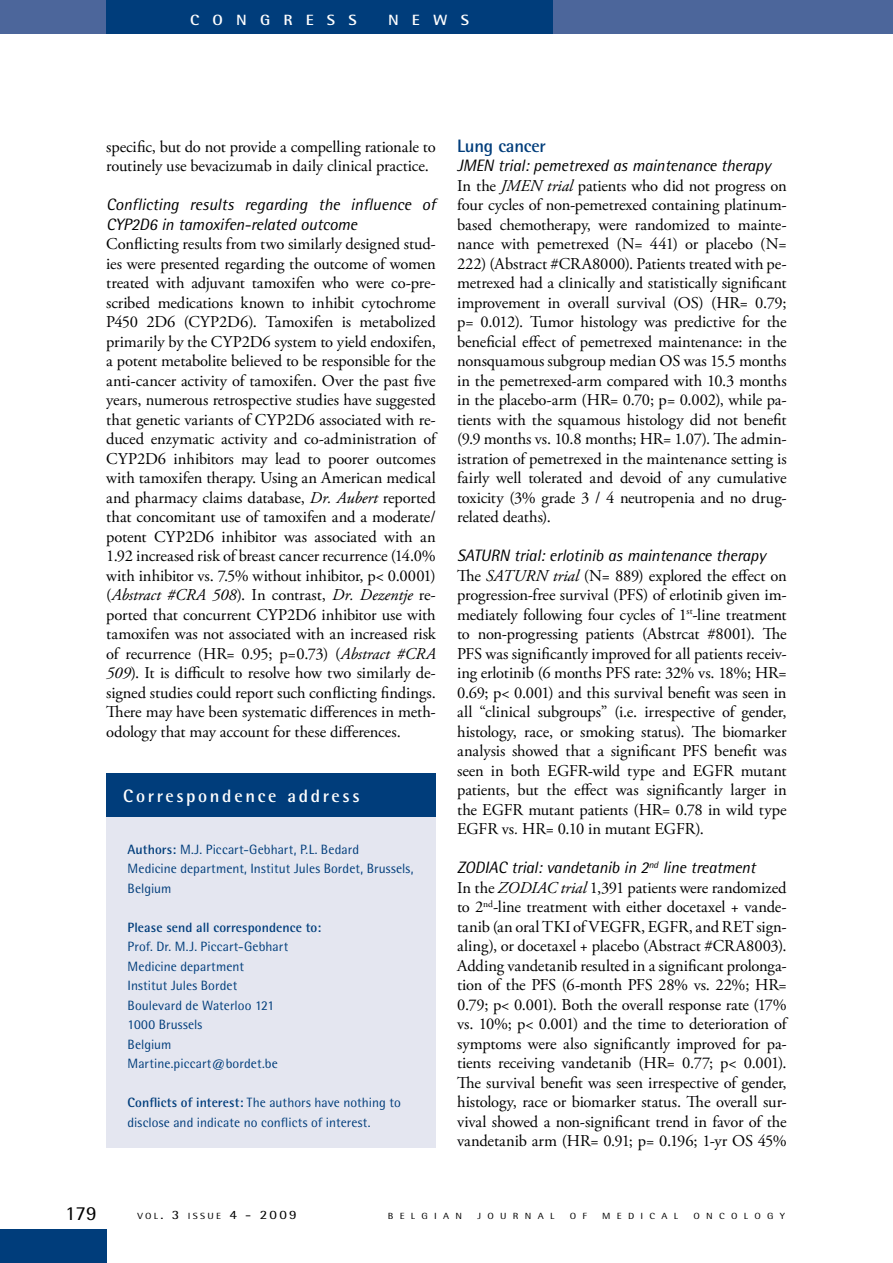
<style>
.page{position:relative;width:893px;height:1263px;background:#fff}
.page>*{position:absolute;margin:0;border:0;box-sizing:border-box;transform-origin:0 0}
.t1{font:19.95px "Rotis Semi Sans";color:#000;scale:1.05 1}
.t2{font:700 18px "Rotis Semi Sans";letter-spacing:.15em;color:#fff}
.t3{font:700 18px "Rotis Semi Sans";letter-spacing:-.01em;color:#003d7b}
.t4{font:16.5px/19.5px "Adobe Garamond Pro";letter-spacing:-.005em;color:#000;text-align:justify}
.t5{font:italic 16.5px/19.5px "Rotis Semi Sans";letter-spacing:-.01em;color:#000}
.t6{font:700 14.85px "Rotis Semi Sans";letter-spacing:.8em;color:#fff;scale:1.11 1}
.t7{font:13.5px/19.5px "Rotis Semi Sans";letter-spacing:.005em;color:#003d7b}
.t8{font:700 13.5px "Rotis Semi Sans";letter-spacing:.005em;color:#003d7b}
.t9{font:8.85px "Rotis Semi Sans";letter-spacing:.6em;color:#000;scale:1.18 1}
.t10{font:8.85px "Rotis Semi Sans";letter-spacing:.215em;color:#000;scale:1.18 1}
.s1{font-style:italic}
.s2{font-weight:700}
.s3{font-size:12.75px}
</style>
<div class="page">
<div style="left:0;top:0;width:893px;height:34px;background:#4c669b"></div>
<div style="left:0;top:1229px;width:106px;height:34px;background:#003d7b"></div>
<div style="left:106px;top:0;width:447px;height:34px;background:#003d7b"></div>
<div style="left:106px;top:782px;width:330px;height:366px;background:#e4e6f0"></div>
<div style="left:106px;top:773px;width:330px;height:43px;background:#003d7b"></div>
<p class="t6" style="left:190px;top:10px;width:16px">co</p>
<p class="t6" style="left:236px;top:10px;width:96px">ngress</p>
<p class="t6" style="left:388px;top:10px;width:73px">news</p>
<p class="t4" style="left:106px;top:137px;width:331px">specific, but do not provide a compelling rationale to routinely use bevacizumab in daily clinical practice.</p>
<p class="t5" style="left:106px;top:194px;width:331px">Conflicting results regarding the influence of<br>CYP2D6 in tamoxifen-related outcome</p>
<p class="t4" style="left:106px;top:235px;width:331px">Conflicting results from two similarly designed stud&shy;ies were presented regarding the outcome of women treated with adjuvant tamoxifen who were co-pre&shy;scribed medications known to inhibit cytochrome P450 2D6 (CYP2D6). Tamoxifen is metabolized primarily by the CYP2D6 system to yield endoxifen, a potent metabolite believed to be responsible for the anti-cancer activity of tamoxifen. Over the past five years, numerous retrospective studies have suggested that genetic variants of CYP2D6 associated with re&shy;duced enzymatic activity and co-administration of CYP2D6 inhibitors may lead to poorer outcomes with tamoxifen therapy. Using an American medical and pharmacy claims database, <span class="s1">Dr. Aubert</span> reported that concomitant use of tamoxifen and a moderate/ potent CYP2D6 inhibitor was associated with an 1.92 increased risk of breast cancer recurrence (14.0% with inhibitor vs. 7.5% without inhibitor, p&lt; 0.0001) (<span class="s1">Abstract #CRA 508</span>). In contrast, <span class="s1">Dr. Dezentje</span> re&shy;ported that concurrent CYP2D6 inhibitor use with tamoxifen was not associated with an increased risk of recurrence (HR= 0.95; p=0.73) (<span class="s1">Abstract #CRA 509</span>). It is difficult to resolve how two similarly de&shy;signed studies could report such conflicting findings.<br>There may have been systematic differences in meth&shy;odology that may account for these differences.</p>
<p class="t2" style="left:123px;top:784px;width:238px">Correspondence address</p>
<p class="t7" style="left:128px;top:839px;width:287px"><span class="s2">Authors:</span> M.J. Piccart-Gebhart, P.L. Bedard<br>Medicine department, Institut Jules Bordet, Brussels,<br>Belgium</p>
<p class="t8" style="left:128px;top:919px;width:195px">Please send all correspondence to:</p>
<p class="t7" style="left:128px;top:937px;width:162px">Prof. Dr. M.J. Piccart-Gebhart<br>Medicine department<br>Institut Jules Bordet<br>Boulevard de Waterloo 121<br>1000 Brussels<br>Belgium<br>Martine.piccart@bordet.be</p>
<p class="t7" style="left:128px;top:1093px;width:275px"><span class="s2">Conflicts of interest:</span> The authors have nothing to disclose and indicate no conflicts of interest.</p>
<p class="t3" style="left:457px;top:134px;width:90px">Lung cancer</p>
<p class="t5" style="left:457px;top:155px;width:315px">JMEN trial: pemetrexed as maintenance therapy</p>
<p class="t4" style="left:457px;top:176px;width:331px">In the <span class="s1">JMEN trial</span> patients who did not progress on four cycles of non-pemetrexed containing platinum&shy;based chemotherapy, were randomized to mainte&shy;nance with pemetrexed (N= 441) or placebo (N= 222) (Abstract #CRA8000). Patients treated with pe&shy;metrexed had a clinically and statistically significant improvement in overall survival (OS) (HR= 0.79; p= 0.012). Tumor histology was predictive for the beneficial effect of pemetrexed maintenance: in the nonsquamous subgroup median OS was 15.5 months in the pemetrexed-arm compared with 10.3 months in the placebo-arm (HR= 0.70; p= 0.002), while pa&shy;tients with the squamous histology did not benefit (9.9 months vs. 10.8 months; HR= 1.07). The admin&shy;istration of pemetrexed in the maintenance setting is fairly well tolerated and devoid of any cumulative toxicity (3% grade 3 / 4 neutropenia and no drug&shy;related deaths).</p>
<p class="t5" style="left:457px;top:545px;width:310px">SATURN trial: erlotinib as maintenance therapy</p>
<p class="t4" style="left:457px;top:566px;width:331px">The <span class="s1">SATURN trial</span> (N= 889) explored the effect on progression-free survival (PFS) of erlotinib given im&shy;mediately following four cycles of 1<sup>st</sup>-line treatment to non-progressing patients (Abstrcat #8001). The PFS was significantly improved for all patients receiv&shy;ing erlotinib (6 months PFS rate: 32% vs. 18%; HR= 0.69; p&lt; 0.001) and this survival benefit was seen in all “clinical subgroups” (i.e. irrespective of gender, histology, race, or smoking status). The biomarker analysis showed that a significant PFS benefit was seen in both EGFR-wild type and EGFR mutant patients, but the effect was significantly larger in the EGFR mutant patients (HR= 0.78 in wild type EGFR vs<span class="s1">.</span> HR= 0.10 in mutant EGFR).</p>
<p class="t5" style="left:457px;top:857px;width:300px">ZODIAC trial: vandetanib in 2<sup>nd</sup> line treatment</p>
<p class="t4" style="left:457px;top:878px;width:331px">In the <span class="s1">ZODIAC trial</span> 1,391 patients were randomized to 2<sup>nd</sup>-line treatment with either docetaxel + vande&shy;tanib (an oral TKI of VEGFR, EGFR, and RET sign&shy;aling), or docetaxel + placebo (Abstract #CRA8003).<br>Adding vandetanib resulted in a significant prolonga&shy;tion of the PFS (6-month PFS 28% vs. 22%; HR= 0.79; p&lt; 0.001). Both the overall response rate (17% vs. 10%; p&lt; 0.001) and the time to deterioration of symptoms were also significantly improved for pa&shy;tients receiving vandetanib (HR= 0.77; p&lt; 0.001).<br>The survival benefit was seen irrespective of gender, histology, race or biomarker status. The overall sur&shy;vival showed a non-significant trend in favor of the vandetanib arm (HR= 0.91; p= 0.196; 1-yr OS 45%</p>
<p class="t1" style="left:65px;top:1201px;width:32px">179</p>
<p class="t10" style="left:138px;top:1210px;width:136px">VOL<span class="s3">. 3</span> ISSUE <span class="s3">4</span> <span class="s3">- 2009</span></p>
<p class="t9" style="left:388px;top:1210px;width:65px">BELGIAN</p>
<p class="t9" style="left:477px;top:1210px;width:67px">JOURNAL</p>
<p class="t9" style="left:570px;top:1210px;width:16px">O F</p>
<p class="t9" style="left:602px;top:1210px;width:66px">MEDICAL</p>
<p class="t9" style="left:694px;top:1210px;width:79px">ONCOLOGY</p>
</div>
